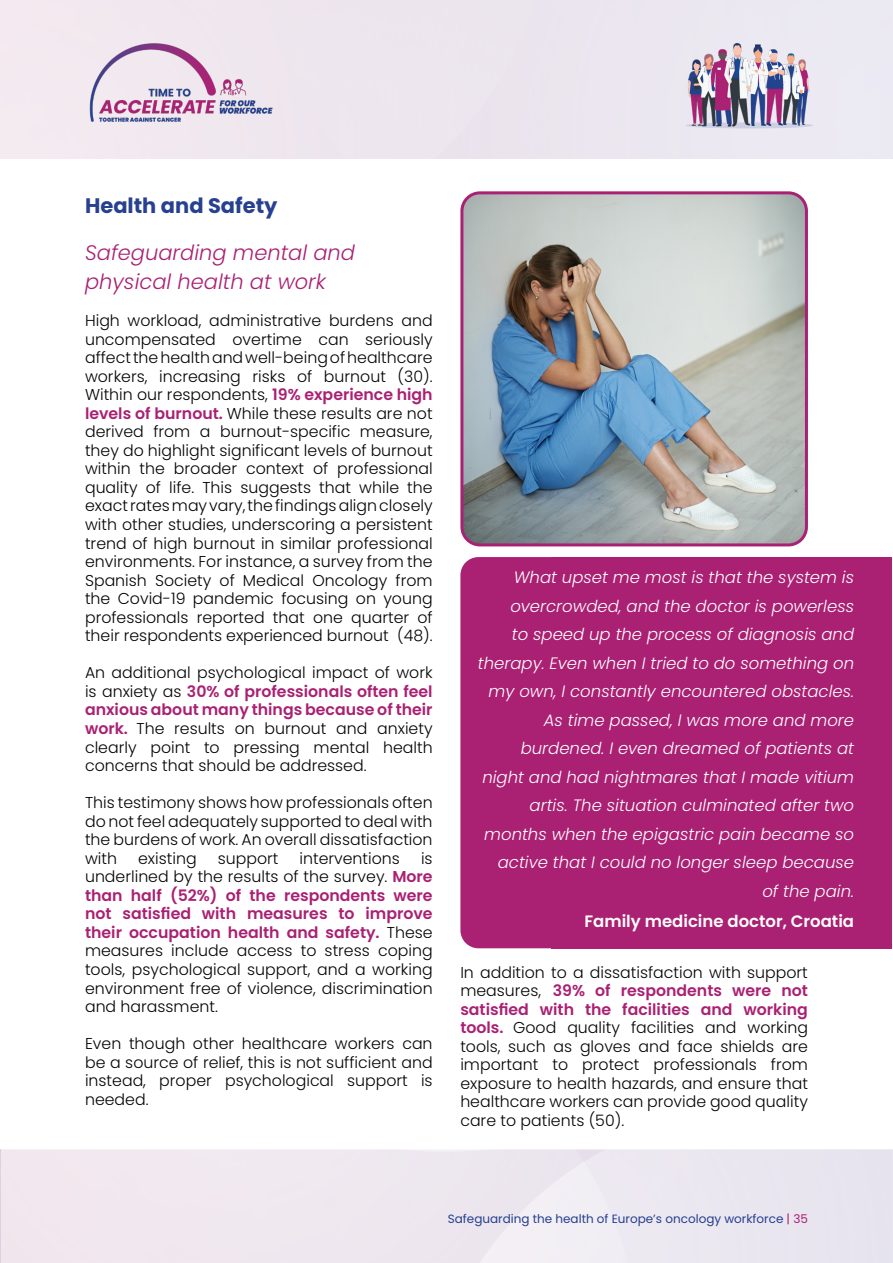
<style>
.page{position:relative;width:893px;height:1263px;background:#fff}
.page>*{position:absolute;margin:0;border:0;box-sizing:border-box;transform-origin:0 0}
.t1{font:italic 300 21px/28.5px "Poppins";color:#aa2073}
.t2{font:700 21px "Poppins";color:#274190}
.t3{font:italic 300 16.5px/28.5px "Poppins";color:#fff;text-align:right}
.t4{font:600 16.5px "Poppins";color:#fff}
.t5{font:300 15.75px/18.6px "Poppins";color:#040503;text-align:justify}
.t6{font:12px "Poppins";color:#253f8f}
.s1{font-weight:600;color:#aa2073}
.s2{color:#aa2073}
</style>
<div class="page">
<img style="left:81px;top:21px;width:202px;height:127px">
<img style="left:679px;top:30px;width:134px;height:109px">
<img style="left:464px;top:195px;width:340px;height:350px">
<div style="left:460px;top:191px;width:348px;height:355px;border:3px solid #aa2073;border-radius:18px"></div>
<div style="left:552px;top:557px;width:340px;height:391px;background:#aa2073"></div>
<div style="left:460px;top:557px;width:341px;height:391px;background:#aa2073;border-radius:18px"></div>
<p class="t2" style="left:85px;top:194px;width:194px">Health and Safety</p>
<p class="t1" style="left:85px;top:239px;width:271px">Safeguarding mental and physical health at work</p>
<p class="t5" style="left:85px;top:311px;width:349px">High workload, administrative burdens and uncompensated overtime can seriously affect the health and well-being of healthcare workers, increasing risks of burnout (30).<br>Within our respondents, <span class="s1">19% experience high levels of burnout.</span> While these results are not derived from a burnout-specific measure, they do highlight significant levels of burnout within the broader context of professional quality of life. This suggests that while the exact rates may vary, the findings align closely with other studies, underscoring a persistent trend of high burnout in similar professional environments. For instance, a survey from the Spanish Society of Medical Oncology from the Covid-19 pandemic focusing on young professionals reported that one quarter of their respondents experienced burnout (48).</p>
<p class="t5" style="left:85px;top:664px;width:349px">An additional psychological impact of work is anxiety as <span class="s1">30% of professionals often feel anxious about many things because of their work.</span> The results on burnout and anxiety clearly point to pressing mental health concerns that should be addressed.</p>
<p class="t5" style="left:85px;top:793px;width:349px">This testimony shows how professionals often do not feel adequately supported to deal with the burdens of work. An overall dissatisfaction with</p>
<p class="t5" style="left:85px;top:849px;width:349px;text-indent:336px">is underlined by the results of the survey. <span class="s1">More than half (52%) of the respondents were not satisfied with measures to improve their occupation health and safety.</span> These measures include access to stress coping tools, psychological support, and a working environment free of violence, discrimination and harassment.</p>
<p class="t5" style="left:85px;top:1034px;width:349px">Even though other healthcare workers can be a source of relief, this is not sufficient and instead, proper psychological support is needed.</p>
<p class="t5" style="left:138px;top:849px;width:60px">existing</p>
<p class="t5" style="left:218px;top:849px;width:62px">support</p>
<p class="t5" style="left:300px;top:849px;width:102px">interventions</p>
<p class="t3" style="left:478px;top:563px;width:378px">What upset me most is that the system is overcrowded, and the doctor is powerless<br>to speed up the process of diagnosis and therapy. Even when I tried to do something on my own, I constantly encountered obstacles.<br>As time passed, I was more and more burdened. I even dreamed of patients at night and had nightmares that I made vitium artis. The situation culminated after two months when the epigastric pain became so active that I could no longer sleep because of the pain.</p>
<p class="t4" style="left:584px;top:911px;width:271px">Family medicine doctor, Croatia</p>
<p class="t5" style="left:460px;top:963px;width:349px">In addition to a dissatisfaction with support measures, <span class="s1">39% of respondents were not satisfied with the facilities and working tools.</span> Good quality facilities and working tools, such as gloves and face shields are important to protect professionals from exposure to health hazards, and ensure that healthcare workers can provide good quality care to patients (50).</p>
<p class="t6" style="left:448px;top:1212px;width:362px">Safeguarding the health of Europe’s oncology workforce <span class="s2">| 35</span></p>
</div>
